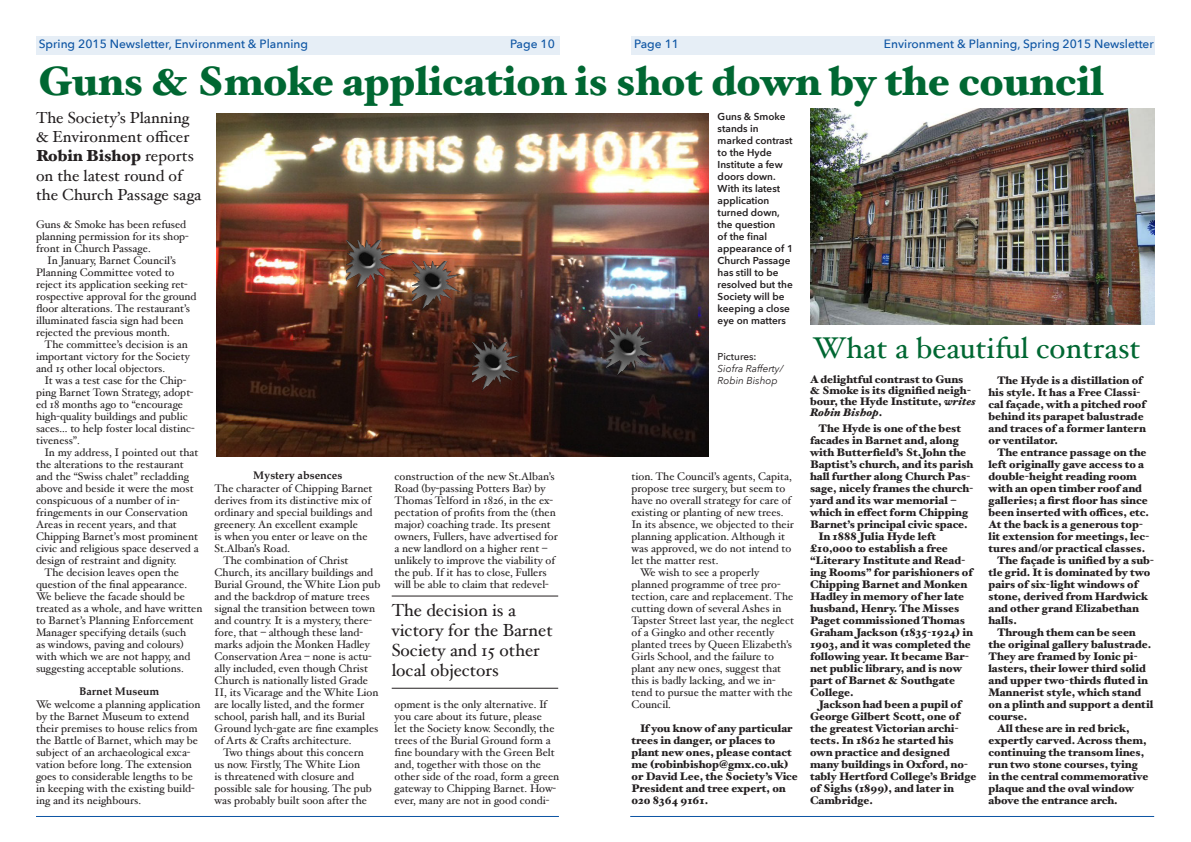
<style>
.page{position:relative;width:1191px;height:842px;background:#fff}
.page>*{position:absolute;margin:0;border:0;box-sizing:border-box;transform-origin:0 0}
.Headline{font:900 41px "Hoefler Text";color:#006732}
.Headline-2{font:30px "Hoefler Text";color:#006732}
.t1{font:17.5px/20px "Hoefler Text";color:#231f20}
.t2{font:16px/19.2px "Hoefler Text";color:#231f20}
.t3{font:500 12px "Avenir Next";color:#0c54a3}
.Body_text{font:11px/12px "Hoefler Text";color:#231f20}
.Body_text-2{font:900 11px/12px "Hoefler Text";color:#231f20}
.Body_text_no_indent{font:11px/12px "Hoefler Text";color:#231f20}
.Body_text_no_indent-2{font:900 11px/11px "Hoefler Text";color:#231f20}
.Body_text_no_indent-3{font:700 11px "Palatino";color:#231f20}
.t4{font:600 10px/12px "Avenir Next";color:#231f20}
.t5{font:italic 10px/12px "Avenir Next";color:#231f20}
.t6{font:500 10px "Avenir Next";color:#231f20}
.s1{font-weight:900}
.s2{font-style:italic}
</style>
<div class="page">
<div style="left:631px;top:36px;width:524px;height:18px;background:#e6eef6"></div>
<div style="left:36px;top:36px;width:523px;height:18px;background:#e6eef6"></div>
<hr style="left:36px;top:816px;width:523px;height:1px;background:#0c54a3">
<hr style="left:630px;top:816px;width:524px;height:1px;background:#0c54a3">
<img style="left:810px;top:108px;width:344px;height:216px">
<img style="left:216px;top:113px;width:492px;height:343px">
<img style="left:346px;top:240px;width:50px;height:48px">
<img style="left:412px;top:261px;width:50px;height:48px">
<img style="left:472px;top:342px;width:50px;height:48px">
<img style="left:606px;top:327px;width:50px;height:48px">
<hr style="left:392px;top:595px;width:166px;height:1px;background:#231f20">
<hr style="left:392px;top:688px;width:166px;height:1px;background:#231f20">
<p class="t3" style="left:39px;top:34px;width:271px">Spring 2015 Newsletter, Environment &amp; Planning</p>
<p class="t3" style="left:510px;top:34px;width:46px">Page 10</p>
<p class="t3" style="left:634px;top:34px;width:46px">Page 11</p>
<p class="t3" style="left:884px;top:34px;width:271px">Environment &amp; Planning, Spring 2015 Newsletter</p>
<p class="Headline" style="left:39px;top:57px;width:1066px">Guns &amp; Smoke application is shot down by the council</p>
<p class="t2" style="left:36px;top:108px;width:167px">The Society’s Planning &amp; Environment officer<br><span class="s1">Robin Bishop</span> reports on the latest round of the Church Passage saga</p>
<p class="Body_text_no_indent" style="left:36px;top:218px;width:154px">Guns &amp; Smoke has been refused planning permission for its shop&shy;front in Church Passage.</p>
<p class="Body_text" style="left:36px;top:254px;width:162px;text-indent:11px">In January, Barnet Council’s<br>Planning Committee voted to reject its application seeking ret&shy;rospective approval for the ground floor alterations. The restaurant’s illuminated fascia sign had been rejected the previous month.</p>
<p class="Body_text" style="left:36px;top:338px;width:155px;text-indent:9px">The committee’s decision is an important victory for the Society and 15 other local objectors.</p>
<p class="Body_text" style="left:36px;top:374px;width:160px;text-indent:9px">It was a test case for the Chip&shy;ping Barnet Town Strategy, adopt&shy;ed 18 months ago to “encourage high-quality buildings and public saces... to help foster local distinc&shy;tiveness”.</p>
<p class="Body_text" style="left:36px;top:446px;width:164px;text-indent:9px">In my address, I pointed out that the alterations to the restaurant and the “Swiss chalet” recladding above and beside it were the most conspicuous of a number of in&shy;fringements in our Conservation<br>Areas in recent years, and that<br>Chipping Barnet’s most prominent civic and religious space deserved a design of restraint and dignity.</p>
<p class="Body_text" style="left:36px;top:566px;width:168px;text-indent:9px">The decision leaves open the question of the final appearance.<br>We believe the facade should be treated as a whole, and have written to Barnet’s Planning Enforcement<br>Manager specifying details (such<br>as windows, paving and colours) with which we are not happy, and suggesting acceptable solutions.</p>
<p class="Body_text_no_indent-3" style="left:79px;top:682px;width:82px">Barnet Museum</p>
<p class="Body_text_no_indent" style="left:36px;top:698px;width:166px">We welcome a planning application by the Barnet Museum to extend their premises to house relics from the Battle of Barnet, which may be subject of an archaeological exca&shy;vation before long. The extension goes to considerable lengths to be in keeping with the existing build&shy;ing and its neighbours.</p>
<p class="Body_text_no_indent-3" style="left:253px;top:466px;width:90px">Mystery absences</p>
<p class="Body_text_no_indent" style="left:214px;top:482px;width:160px">The character of Chipping Barnet derives from its distinctive mix of ordinary and special buildings and greenery. An excellent example<br>is when you enter or leave on the<br>St.Alban’s Road.</p>
<p class="Body_text" style="left:214px;top:554px;width:167px;text-indent:9px">The combination of Christ Church, its ancillary buildings and Burial Ground, the White Lion pub and the backdrop of mature trees signal the transition between town and country. It is a mystery, there&shy;fore, that – although these land&shy;marks adjoin the Monken Hadley Conservation Area – none is actu&shy;ally included, even though Christ Church is nationally listed Grade II, its Vicarage and the White Lion are locally listed, and the former school, parish hall, and its Burial Ground lych-gate are fine examples of Arts &amp; Crafts architecture.</p>
<p class="Body_text" style="left:214px;top:746px;width:159px;text-indent:9px">Two things about this concern us now. Firstly, The White Lion<br>is threatened with closure and possible sale for housing. The pub was probably built soon after the</p>
<p class="Body_text" style="left:394px;top:470px;width:165px">construction of the new St.Alban’s Road (by-passing Potters Bar) by Thomas Telford in 1826, in the ex&shy;pectation of profits from the (then major) coaching trade. Its present owners, Fullers, have advertised for a new landlord on a higher rent – unlikely to improve the viability of the pub. If it has to close, Fullers will be able to claim that redevel-</p>
<p class="t1" style="left:392px;top:600px;width:163px">The decision is a victory for the Barnet<br>Society and 15 other local objectors</p>
<p class="Body_text" style="left:394px;top:698px;width:166px">opment is the only alternative. If you care about its future, please<br>let the Society know. Secondly, the trees of the Burial Ground form a fine boundary with the Green Belt and, together with those on the other side of the road, form a green gateway to Chipping Barnet. How&shy;ever, many are not in good condi-</p>
<p class="t4" style="left:717px;top:110px;width:77px">Guns &amp; Smoke stands in marked contrast to the Hyde<br>Institute a few doors down.<br>With its latest application turned down, the question<br>of the final appearance of 1<br>Church Passage has still to be resolved but the<br>Society will be keeping a close eye on matters</p>
<p class="t6" style="left:717px;top:348px;width:40px">Pictures:</p>
<p class="t5" style="left:717px;top:362px;width:67px">Siofra Rafferty/<br>Robin Bishop</p>
<p class="Body_text" style="left:631px;top:470px;width:164px">tion. The Council’s agents, Capita, propose tree surgery, but seem to have no overall strategy for care of existing or planting of new trees.<br>In its absence, we objected to their planning application. Although it was approved, we do not intend to let the matter rest.</p>
<p class="Body_text" style="left:631px;top:566px;width:164px;text-indent:9px">We wish to see a properly planned programme of tree pro&shy;tection, care and replacement. The cutting down of several Ashes in<br>Tapster Street last year, the neglect of a Gingko and other recently planted trees by Queen Elizabeth’s<br>Girls School, and the failure to plant any new ones, suggest that this is badly lacking, and we in&shy;tend to pursue the matter with the<br>Council.</p>
<p class="Body_text-2" style="left:631px;top:722px;width:168px;text-indent:9px">If you know of any particular trees in danger, or places to plant new ones, please contact me (robinbishop@gmx.co.uk) or David Lee, the Society’s Vice<br>President and tree expert, on<br>020 8364 9161.</p>
<p class="Headline-2" style="left:812px;top:330px;width:329px">What a beautiful contrast</p>
<p class="Body_text_no_indent-2" style="left:810px;top:374px;width:168px">A delightful contrast to Guns<br>&amp; Smoke is its dignified neigh&shy;bour, the Hyde Institute, <span class="s2">writes<br>Robin Bishop</span>.</p>
<p class="Body_text-2" style="left:810px;top:422px;width:165px;text-indent:9px">The Hyde is one of the best facades in Barnet and, along with Butterfield’s St.John the<br>Baptist’s church, and its parish hall further along Church Pas&shy;sage, nicely frames the church&shy;yard and its war memorial – which in effect form Chipping<br>Barnet’s principal civic space.</p>
<p class="Body_text-2" style="left:810px;top:530px;width:164px;text-indent:9px">In 1888 Julia Hyde left £10,000 to establish a free “Literary Institute and Read&shy;ing Rooms” for parishioners of<br>Chipping Barnet and Monken<br>Hadley in memory of her late husband, Henry. The Misses<br>Paget commissioned Thomas<br>Graham Jackson (1835-1924) in<br>1903, and it was completed the following year. It became Bar&shy;net public library, and is now part of Barnet &amp; Southgate<br>College.</p>
<p class="Body_text-2" style="left:810px;top:698px;width:168px;text-indent:9px">Jackson had been a pupil of<br>George Gilbert Scott, one of the greatest Victorian archi&shy;tects. In 1862 he started his own practice and designed many buildings in Oxford, no&shy;tably Hertford College’s Bridge of Sighs (1899), and later in<br>Cambridge.</p>
<p class="Body_text-2" style="left:988px;top:374px;width:159px;text-indent:9px">The Hyde is a distillation of his style. It has a Free Classi&shy;cal façade, with a pitched roof behind its parapet balustrade and traces of a former lantern or ventilator.</p>
<p class="Body_text-2" style="left:988px;top:446px;width:163px;text-indent:9px">The entrance passage on the left originally gave access to a double-height reading room with an open timber roof and galleries; a first floor has since been inserted with offices, etc.<br>At the back is a generous top&shy;lit extension for meetings, lec&shy;tures and/or practical classes.</p>
<p class="Body_text-2" style="left:988px;top:554px;width:167px;text-indent:9px">The façade is unified by a sub&shy;tle grid. It is dominated by two pairs of six-light windows of stone, derived from Hardwick and other grand Elizabethan halls.</p>
<p class="Body_text-2" style="left:988px;top:626px;width:166px;text-indent:9px">Through them can be seen the original gallery balustrade.<br>They are framed by Ionic pi&shy;lasters, their lower third solid and upper two-thirds fluted in<br>Mannerist style, which stand on a plinth and support a dentil course.</p>
<p class="Body_text-2" style="left:988px;top:722px;width:161px;text-indent:9px">All these are in red brick, expertly carved. Across them, continuing the transom lines, run two stone courses, tying in the central commemorative plaque and the oval window above the entrance arch.</p>
</div>
